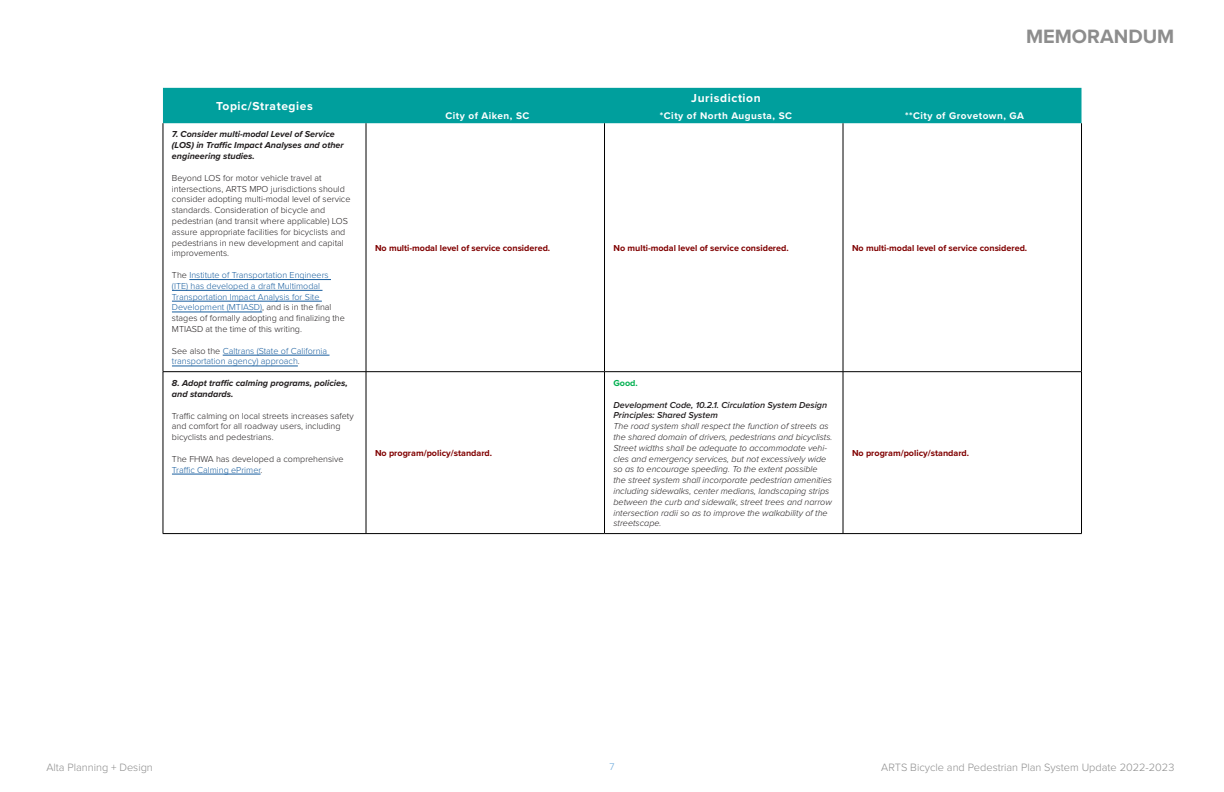
<style>
.page{position:relative;width:1224px;height:792px;background:#fff}
.page>*{position:absolute;margin:0;border:0;box-sizing:border-box;transform-origin:0 0}
.t1{font:700 20px "Proxima Nova";color:#8d8d8d}
.ARTS_Table_Column_He{font:700 12px "Proxima Nova";letter-spacing:.05em;color:#fff}
.t2{font:300 11px "Proxima Nova";color:#8d8d8d}
.ARTS_Table_Column_He-2{font:700 10px "Proxima Nova";letter-spacing:.05em;color:#fff}
.t3{font:300 10px "Proxima Nova";color:#64a5db}
.t4{font:300 9px/10.8px "Proxima Nova";color:#231f20}
.t5{font:italic 300 9px/10.8px "Proxima Nova";color:#231f20}
.t6{font:300 9px/10.8px "Proxima Nova";color:#175d9e}
.t7{font:700 9px "Proxima Nova";color:#800000}
.ARTS_Table_Body{font:italic 700 9px/11px "Proxima Nova";color:#231f20}
.t8{font:italic 600 9px/10.8px "Proxima Nova";color:#231f20}
.t9{font:700 9px "Proxima Nova";color:#00b050}
.s1{color:#231f20}
.s2{color:#175d9e}
</style>
<div class="page">
<div style="left:163px;top:88px;width:919px;height:35px;background:#009f9d"></div>
<hr style="left:163px;top:123px;width:1px;height:248px;background:#000">
<hr style="left:366px;top:123px;width:1px;height:248px;background:#000">
<hr style="left:604px;top:123px;width:1px;height:248px;background:#000">
<hr style="left:843px;top:123px;width:1px;height:248px;background:#000">
<hr style="left:1081px;top:123px;width:1px;height:248px;background:#000">
<hr style="left:163px;top:371px;width:203px;height:1px;background:#000">
<hr style="left:163px;top:372px;width:1px;height:161px;background:#000">
<hr style="left:366px;top:371px;width:239px;height:1px;background:#000">
<hr style="left:366px;top:372px;width:1px;height:161px;background:#000">
<hr style="left:605px;top:371px;width:238px;height:1px;background:#000">
<hr style="left:604px;top:372px;width:1px;height:161px;background:#000">
<hr style="left:843px;top:371px;width:239px;height:1px;background:#000">
<hr style="left:843px;top:372px;width:1px;height:161px;background:#000">
<hr style="left:1081px;top:372px;width:1px;height:161px;background:#000">
<hr style="left:163px;top:533px;width:203px;height:1px;background:#000">
<hr style="left:366px;top:533px;width:239px;height:1px;background:#000">
<hr style="left:605px;top:533px;width:238px;height:1px;background:#000">
<hr style="left:843px;top:533px;width:239px;height:1px;background:#000">
<hr style="left:189px;top:279px;width:142px;height:1px;background:#175d9e">
<hr style="left:172px;top:290px;width:151px;height:1px;background:#175d9e">
<hr style="left:172px;top:301px;width:150px;height:1px;background:#175d9e">
<hr style="left:172px;top:312px;width:90px;height:1px;background:#175d9e">
<hr style="left:223px;top:355px;width:107px;height:1px;background:#175d9e">
<hr style="left:172px;top:366px;width:126px;height:1px;background:#175d9e">
<hr style="left:172px;top:474px;width:89px;height:1px;background:#175d9e">
<p class="ARTS_Table_Column_He" style="left:216px;top:97px;width:98px">Topic/Strategies</p>
<p class="ARTS_Table_Body" style="left:172px;top:129px;width:173px">7. Consider multi-modal Level of Service (LOS) in Traffic Impact Analyses and other engineering studies.</p>
<p class="t4" style="left:172px;top:172px;width:180px">Beyond LOS for motor vehicle travel at intersections, ARTS MPO jurisdictions should consider adopting multi-modal level of service standards. Consideration of bicycle and pedestrian (and transit where applicable) LOS assure appropriate facilities for bicyclists and pedestrians in new development and capital improvements.</p>
<p class="t6" style="left:172px;top:269px;width:174px"><span class="s1">The</span> Institute of Transportation Engineers (ITE) has developed a draft Multimodal Transportation Impact Analysis for Site Development (MTIASD)<span class="s1">, and is in the final stages of formally adopting and finalizing the MTIASD at the time of this writing.</span></p>
<p class="t6" style="left:172px;top:345px;width:157px"><span class="s1">See also the</span> Caltrans (State of California transportation agency) approach<span class="s1">.</span></p>
<p class="ARTS_Table_Body" style="left:172px;top:377px;width:177px">8. Adopt traffic calming programs, policies, and standards.</p>
<p class="t4" style="left:172px;top:410px;width:183px">Traffic calming on local streets increases safety and comfort for all roadway users, including bicyclists and pedestrians.</p>
<p class="t4" style="left:172px;top:453px;width:173px">The FHWA has developed a comprehensive<br><span class="s2">Traffic Calming ePrimer</span>.</p>
<p class="ARTS_Table_Column_He" style="left:691px;top:89px;width:71px">Jurisdiction</p>
<h1 class="t1" style="left:1026px;top:21px;width:150px">MEMORANDUM</h1>
<p class="ARTS_Table_Column_He-2" style="left:446px;top:108px;width:85px">City of Aiken, SC</p>
<p class="ARTS_Table_Column_He-2" style="left:660px;top:108px;width:134px">*City of North Augusta, SC</p>
<p class="ARTS_Table_Column_He-2" style="left:905px;top:108px;width:120px">**City of Grovetown, GA</p>
<p class="t7" style="left:375px;top:241px;width:177px">No multi-modal level of service considered.</p>
<p class="t7" style="left:614px;top:241px;width:177px">No multi-modal level of service considered.</p>
<p class="t7" style="left:852px;top:241px;width:177px">No multi-modal level of service considered.</p>
<p class="t7" style="left:375px;top:446px;width:119px">No program/policy/standard.</p>
<p class="t9" style="left:614px;top:376px;width:26px">Good.</p>
<p class="t8" style="left:614px;top:399px;width:215px">Development Code, 10.2.1. Circulation System Design<br>Principles: Shared System</p>
<p class="t5" style="left:614px;top:420px;width:221px">The road system shall respect the function of streets as the shared domain of drivers, pedestrians and bicyclists.<br>Street widths shall be adequate to accommodate vehi&shy;cles and emergency services, but not excessively wide so as to encourage speeding. To the extent possible<br>the street system shall incorporate pedestrian amenities including sidewalks, center medians, landscaping strips between the curb and sidewalk, street trees and narrow intersection radii so as to improve the walkability of the streetscape.</p>
<p class="t7" style="left:852px;top:446px;width:119px">No program/policy/standard.</p>
<p class="t2" style="left:46px;top:759px;width:108px">Alta Planning + Design</p>
<p class="t3" style="left:609px;top:759px;width:7px">7</p>
<p class="t2" style="left:881px;top:759px;width:295px">ARTS Bicycle and Pedestrian Plan System Update 2022-2023</p>
</div>
